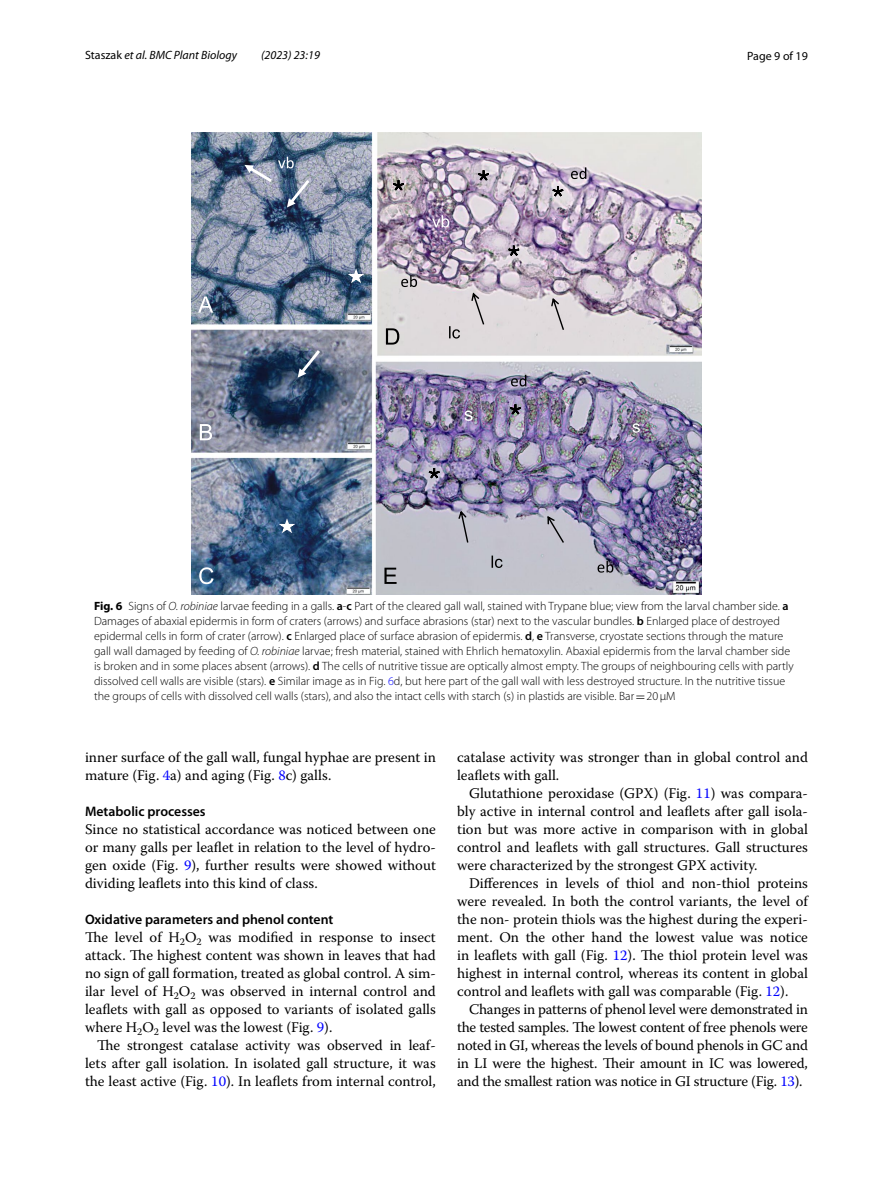
<style>
.page{position:relative;width:893px;height:1187px;background:#fff}
.page>*{position:absolute;margin:0;border:0;box-sizing:border-box;transform-origin:0 0}
.t1{font:14.7px/18px "Warnock Pro";color:#000;text-align:justify}
.t2{font:600 13.8px "Myriad Pro";color:#000}
.t3{font:300 12px/15px "Myriad Pro";color:#000}
.t4{font:italic 12px "Myriad Pro";color:#000}
.t5{font:12px "Myriad Pro";color:#000}
.s1{font-style:normal}
.s2{font-weight:700}
.s3{font-style:italic}
.s4{font-weight:600}
.s5{color:#00f}
.s6{font-family:"MTSY";font-weight:400}
</style>
<div class="page">
<img style="left:191px;top:133px;width:511px;height:462px">
<svg style="left:458px;top:510px;width:10px;height:32px"></svg>
<svg style="left:386px;top:328px;width:13px;height:16px"></svg>
<svg style="left:384px;top:567px;width:13px;height:17px"></svg>
<svg style="left:633px;top:423px;width:7px;height:9px"></svg>
<svg style="left:551px;top:298px;width:13px;height:32px"></svg>
<svg style="left:571px;top:167px;width:15px;height:12px"></svg>
<svg style="left:511px;top:375px;width:15px;height:11px"></svg>
<svg style="left:401px;top:275px;width:16px;height:12px"></svg>
<svg style="left:464px;top:410px;width:9px;height:11px"></svg>
<svg style="left:598px;top:561px;width:15px;height:11px"></svg>
<svg style="left:287px;top:180px;width:22px;height:27px"></svg>
<svg style="left:244px;top:165px;width:28px;height:17px"></svg>
<svg style="left:198px;top:296px;width:15px;height:17px"></svg>
<svg style="left:200px;top:424px;width:12px;height:16px"></svg>
<svg style="left:199px;top:567px;width:15px;height:17px"></svg>
<svg style="left:547px;top:516px;width:17px;height:27px"></svg>
<svg style="left:449px;top:326px;width:11px;height:12px"></svg>
<svg style="left:492px;top:555px;width:11px;height:13px"></svg>
<svg style="left:550px;top:184px;width:15px;height:14px"></svg>
<svg style="left:506px;top:244px;width:15px;height:14px"></svg>
<svg style="left:476px;top:168px;width:15px;height:15px"></svg>
<svg style="left:391px;top:178px;width:15px;height:14px"></svg>
<svg style="left:508px;top:402px;width:15px;height:14px"></svg>
<svg style="left:427px;top:466px;width:15px;height:14px"></svg>
<svg style="left:348px;top:265px;width:19px;height:20px"></svg>
<svg style="left:278px;top:157px;width:16px;height:11px"></svg>
<svg style="left:471px;top:292px;width:13px;height:32px"></svg>
<svg style="left:298px;top:350px;width:22px;height:27px"></svg>
<svg style="left:279px;top:515px;width:19px;height:20px"></svg>
<svg style="left:432px;top:215px;width:17px;height:12px"></svg>
<p class="t4" style="left:85px;top:48px;width:154px"><span class="s1">Staszak</span> et al. BMC Plant Biology</p>
<p class="t4" style="left:261px;top:48px;width:60px">(2023) 23:19</p>
<p class="t5" style="left:747px;top:48px;width:62px">Page 9 of 19</p>
<p class="t3" style="left:94px;top:598px;width:701px"><span class="s2">Fig. 6</span> Signs of <span class="s3">O. robiniae</span> larvae feeding in a galls. <span class="s4">a</span>-<span class="s4">c</span> Part of the cleared gall wall, stained with Trypane blue; view from the larval chamber side. <span class="s4">a </span>Damages of abaxial epidermis in form of craters (arrows) and surface abrasions (star) next to the vascular bundles. <span class="s4">b</span> Enlarged place of destroyed epidermal cells in form of crater (arrow). <span class="s4">c</span> Enlarged place of surface abrasion of epidermis. <span class="s4">d</span>, <span class="s4">e</span> Transverse, cryostate sections through the mature gall wall damaged by feeding of <span class="s3">O. robiniae</span> larvae; fresh material, stained with Ehrlich hematoxylin. Abaxial epidermis from the larval chamber side is broken and in some places absent (arrows). <span class="s4">d</span> The cells of nutritive tissue are optically almost empty. The groups of neighbouring cells with partly dissolved cell walls are visible (stars). <span class="s4">e</span> Similar image as in Fig. <span class="s5">6</span>d, but here part of the gall wall with less destroyed structure. In the nutritive tissue the groups of cells with dissolved cell walls (stars), and also the intact cells with starch (s) in plastids are visible. Bar<span class="s6">=</span>20μM</p>
<p class="t1" style="left:85px;top:747px;width:352px">inner surface of the gall wall, fungal hyphae are present in mature (Fig. <span class="s5">4</span>a) and aging (Fig. <span class="s5">8</span>c) galls.</p>
<p class="t2" style="left:85px;top:802px;width:122px">Metabolic processes</p>
<p class="t1" style="left:85px;top:819px;width:352px">Since no statistical accordance was noticed between one or many galls per leaflet in relation to the level of hydro&shy;gen oxide (Fig. <span class="s5">9</span>), further results were showed without dividing leaflets into this kind of class.</p>
<p class="t2" style="left:85px;top:910px;width:250px">Oxidative parameters and phenol content</p>
<p class="t1" style="left:85px;top:927px;width:352px">The level of H<sub>2</sub>O<sub>2</sub> was modified in response to insect attack. The highest content was shown in leaves that had no sign of gall formation, treated as global control. A sim&shy;ilar level of H<sub>2</sub>O<sub>2</sub> was observed in internal control and leaflets with gall as opposed to variants of isolated galls where H<sub>2</sub>O<sub>2</sub> level was the lowest (Fig. <span class="s5">9</span>).</p>
<p class="t1" style="left:85px;top:1035px;width:352px;text-indent:12px">The strongest catalase activity was observed in leaf&shy;lets after gall isolation. In isolated gall structure, it was the least active (Fig. <span class="s5">10</span>). In leaflets from internal control,</p>
<p class="t1" style="left:457px;top:747px;width:352px">catalase activity was stronger than in global control and leaflets with gall.</p>
<p class="t1" style="left:457px;top:783px;width:352px;text-indent:12px">Glutathione peroxidase (GPX) (Fig. <span class="s5">11</span>) was compara&shy;bly active in internal control and leaflets after gall isola&shy;tion but was more active in comparison with in global control and leaflets with gall structures. Gall structures were characterized by the strongest GPX activity.</p>
<p class="t1" style="left:457px;top:873px;width:352px;text-indent:12px">Differences in levels of thiol and non-thiol proteins were revealed. In both the control variants, the level of the non- protein thiols was the highest during the experi&shy;ment. On the other hand the lowest value was notice in leaflets with gall (Fig. <span class="s5">12</span>). The thiol protein level was highest in internal control, whereas its content in global control and leaflets with gall was comparable (Fig. <span class="s5">12</span>).</p>
<p class="t1" style="left:457px;top:999px;width:352px;text-indent:12px">Changes in patterns of phenol level were demonstrated in the tested samples. The lowest content of free phenols were noted in GI, whereas the levels of bound phenols in GC and in LI were the highest. Their amount in IC was lowered, and the smallest ration was notice in GI structure (Fig. <span class="s5">13</span>).</p>
</div>
